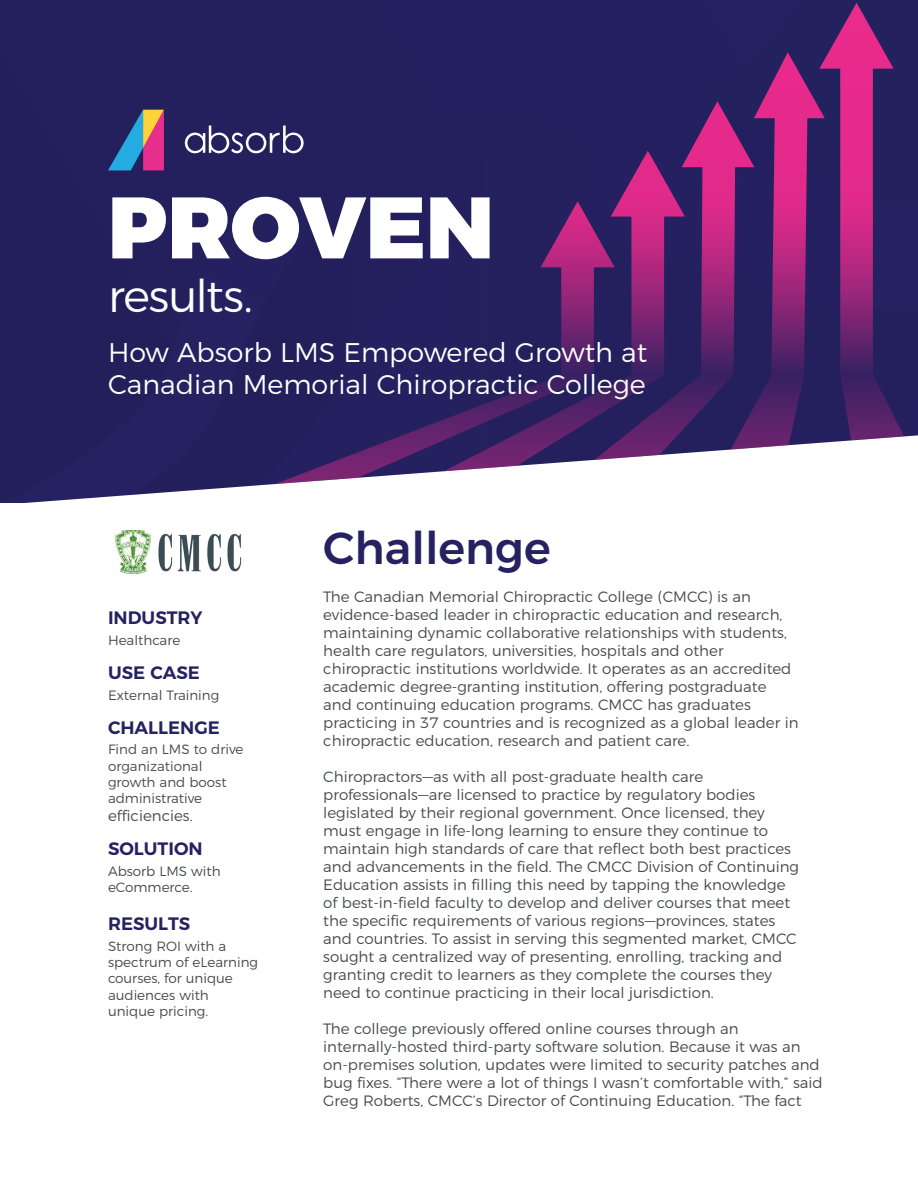
<style>
.page{position:relative;width:918px;height:1188px;background:#fff}
.page>*{position:absolute;margin:0;border:0;box-sizing:border-box;transform-origin:0 0}
.t1{font:900 87px "Montserrat";color:#fff}
.t2{font:500 45px "Montserrat";color:#262262}
.t3{font:300 45px "Montserrat";letter-spacing:-.025em;color:#fff}
.t4{font:300 27px/32.4px "Montserrat";color:#fff}
.t5{font:600 18px "Montserrat";color:#262262}
.t6{font:300 15px/18px "Montserrat";color:#464a4d}
.t7{font:300 13.5px/16.2px "Montserrat";color:#464a4d}
</style>
<div class="page">
<div style="left:809px;top:0;width:109px;height:395px;background:#24215f"></div>
<div style="left:0;top:0;width:809px;height:503px;background:#24205e"></div>
<svg style="left:388px;top:395px;width:530px;height:108px"></svg>
<svg style="left:540px;top:3px;width:354px;height:372px;background:#56236a"></svg>
<svg style="left:840px;top:375px;width:64px;height:65px;background:#462567"></svg>
<svg style="left:275px;top:375px;width:529px;height:109px"></svg>
<svg style="left:185px;top:123px;width:119px;height:30px"></svg>
<svg style="left:108px;top:107px;width:56px;height:63px;background:#6b5b86"></svg>
<img style="left:114px;top:530px;width:128px;height:44px">
<h1 class="t1" style="left:108px;top:154px;width:387px">PROVEN</h1>
<h2 class="t3" style="left:108px;top:261px;width:146px">results.</h2>
<h3 class="t4" style="left:108px;top:334px;width:541px">How Absorb LMS Empowered Growth at<br>Canadian Memorial Chiropractic College</h3>
<p class="t5" style="left:108px;top:603px;width:96px">INDUSTRY</p>
<p class="t7" style="left:108px;top:631px;width:74px">Healthcare</p>
<p class="t5" style="left:108px;top:658px;width:94px">USE CASE</p>
<p class="t7" style="left:108px;top:686px;width:113px">External Training</p>
<p class="t5" style="left:108px;top:713px;width:113px">CHALLENGE</p>
<p class="t7" style="left:108px;top:740px;width:137px">Find an LMS to drive organizational growth and boost administrative</p>
<p class="t6" style="left:108px;top:805px;width:86px">efficiencies.</p>
<p class="t5" style="left:108px;top:834px;width:96px">SOLUTION</p>
<p class="t7" style="left:108px;top:862px;width:114px">Absorb LMS with eCommerce.</p>
<p class="t5" style="left:108px;top:909px;width:84px">RESULTS</p>
<p class="t7" style="left:108px;top:937px;width:152px">Strong ROI with a spectrum of eLearning courses, for unique audiences with unique pricing.</p>
<h2 class="t2" style="left:323px;top:512px;width:229px">Challenge</h2>
<p class="t6" style="left:323px;top:587px;width:477px">The Canadian Memorial Chiropractic College (CMCC) is an evidence-based leader in chiropractic education and research, maintaining dynamic collaborative relationships with students, health care regulators, universities, hospitals and other chiropractic institutions worldwide. It operates as an accredited academic degree-granting institution, offering postgraduate and continuing education programs. CMCC has graduates practicing in 37 countries and is recognized as a global leader in chiropractic education, research and patient care.</p>
<p class="t6" style="left:323px;top:767px;width:477px">Chiropractors—as with all post-graduate health care professionals—are licensed to practice by regulatory bodies legislated by their regional government. Once licensed, they must engage in life-long learning to ensure they continue to maintain high standards of care that reflect both best practices and advancements in the field. The CMCC Division of Continuing Education assists in filling this need by tapping the knowledge of best-in-field faculty to develop and deliver courses that meet the specific requirements of various regions—provinces, states and countries. To assist in serving this segmented market, CMCC sought a centralized way of presenting, enrolling, tracking and granting credit to learners as they complete the courses they need to continue practicing in their local jurisdiction.</p>
<p class="t6" style="left:323px;top:1019px;width:501px">The college previously offered online courses through an internally-hosted third-party software solution. Because it was an on-premises solution, updates were limited to security patches and bug fixes. “There were a lot of things I wasn’t comfortable with,” said Greg Roberts, CMCC’s Director of Continuing Education. “The fact</p>
</div>
